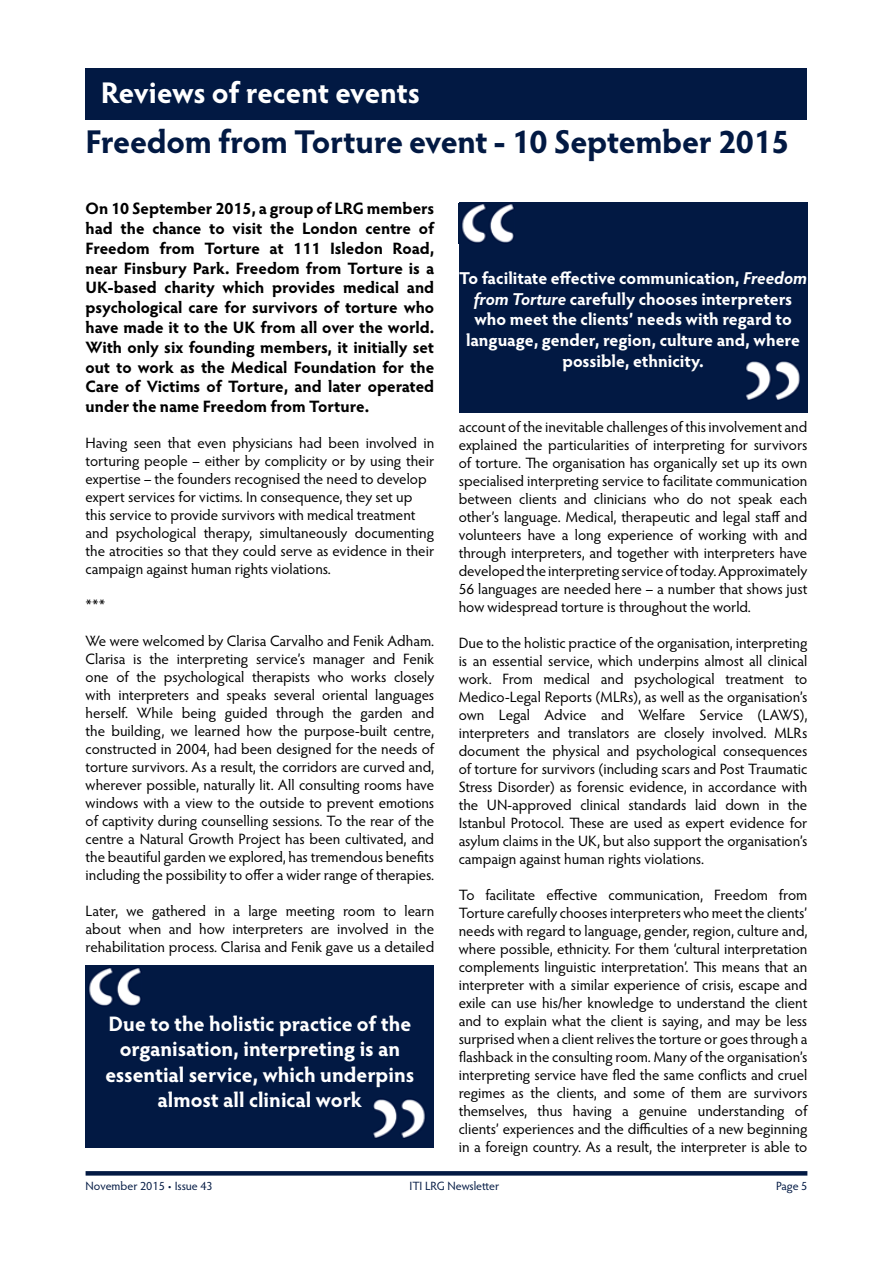
<style>
.page{position:relative;width:893px;height:1263px;background:#fff}
.page>*{position:absolute;margin:0;border:0;box-sizing:border-box;transform-origin:0 0}
.t1{font:700 33px "Hypatia Sans Pro";letter-spacing:-.01em;color:#021943}
.t2{font:700 30px "Hypatia Sans Pro";letter-spacing:-.01em;color:#fff}
.t3{font:700 21px/25.2px "Hypatia Sans Pro";letter-spacing:-.005em;color:#fff;text-align:center}
.t4{font:700 17.25px/20.7px "Hypatia Sans Pro";letter-spacing:-.005em;color:#fff;text-align:center}
.t5{font:700 16.5px/19.8px "Hypatia Sans Pro";color:#000;text-align:justify}
.t6{font:15px/18px "Hypatia Sans Pro";color:#000;text-align:justify}
.t7{font:12px "Hypatia Sans Pro";letter-spacing:-.005em;color:#021943}
.s1{font-style:italic}
</style>
<div class="page">
<div style="left:86px;top:68px;width:721px;height:51px;background:#021943"></div>
<div style="left:86px;top:965px;width:348px;height:182px;background:#021943"></div>
<img style="left:88px;top:967px;width:53px;height:40px">
<img style="left:373px;top:1099px;width:52px;height:39px">
<div style="left:459px;top:202px;width:348px;height:210px;background:#021943"></div>
<img style="left:462px;top:204px;width:52px;height:40px">
<img style="left:746px;top:361px;width:54px;height:39px">
<svg style="left:86px;top:1171px;width:721px;height:4px;background:#081f47"></svg>
<h2 class="t2" style="left:101px;top:71px;width:321px">Reviews of recent events</h2>
<h1 class="t1" style="left:86px;top:118px;width:705px">Freedom from Torture event - 10 September 2015</h1>
<p class="t5" style="left:86px;top:198px;width:350px">On 10 September 2015, a group of LRG members had the chance to visit the London centre of Freedom from Torture at 111 Isledon Road, near Finsbury Park. Freedom from Torture is a UK-based charity which provides medical and psychological care for survivors of torture who have made it to the UK from all over the world.<br>With only six founding members, it initially set out to work as the Medical Foundation for the Care of Victims of Torture, and later operated under the name Freedom from Torture.</p>
<p class="t6" style="left:86px;top:433px;width:350px;text-align:left">Having seen that even physicians had been involved in torturing people – either by complicity or by using their expertise – the founders recognised the need to develop expert services for victims. In consequence, they set up this service to provide survivors with medical treatment and psychological therapy, simultaneously documenting the atrocities so that they could serve as evidence in their campaign against human rights violations.</p>
<p class="t6" style="left:86px;top:595px;width:21px">***</p>
<p class="t6" style="left:86px;top:631px;width:350px">We were welcomed by Clarisa Carvalho and Fenik Adham.<br>Clarisa is the interpreting service’s manager and Fenik one of the psychological therapists who works closely with interpreters and speaks several oriental languages herself. While being guided through the garden and the building, we learned how the purpose-built centre, constructed in 2004, had been designed for the needs of torture survivors. As a result, the corridors are curved and, wherever possible, naturally lit. All consulting rooms have windows with a view to the outside to prevent emotions of captivity during counselling sessions. To the rear of the centre a Natural Growth Project has been cultivated, and the beautiful garden we explored, has tremendous benefits including the possibility to offer a wider range of therapies.</p>
<p class="t6" style="left:86px;top:901px;width:350px">Later, we gathered in a large meeting room to learn about when and how interpreters are involved in the rehabilitation process. Clarisa and Fenik gave us a detailed</p>
<h3 class="t3" style="left:105px;top:1010px;width:310px">Due to the holistic practice of the organisation, interpreting is an essential service, which underpins almost all clinical work</h3>
<p class="t4" style="left:459px;top:267px;width:350px">To facilitate effective communication, <span class="s1">Freedom from Torture</span> carefully chooses interpreters who meet the clients’ needs with regard to language, gender, region, culture and, where possible, ethnicity.</p>
<p class="t6" style="left:459px;top:417px;width:350px">account of the inevitable challenges of this involvement and explained the particularities of interpreting for survivors of torture. The organisation has organically set up its own specialised interpreting service to facilitate communication between clients and clinicians who do not speak each other’s language. Medical, therapeutic and legal staff and volunteers have a long experience of working with and through interpreters, and together with interpreters have developed the interpreting service of today. Approximately 56 languages are needed here – a number that shows just how widespread torture is throughout the world.</p>
<p class="t6" style="left:459px;top:633px;width:350px">Due to the holistic practice of the organisation, interpreting is an essential service, which underpins almost all clinical work. From medical and psychological treatment to Medico-Legal Reports (MLRs), as well as the organisation’s own Legal Advice and Welfare Service (LAWS), interpreters and translators are closely involved. MLRs document the physical and psychological consequences of torture for survivors (including scars and Post Traumatic Stress Disorder) as forensic evidence, in accordance with the UN-approved clinical standards laid down in the Istanbul Protocol. These are used as expert evidence for asylum claims in the UK, but also support the organisation’s campaign against human rights violations.</p>
<p class="t6" style="left:459px;top:885px;width:350px">To facilitate effective communication, Freedom from Torture carefully chooses interpreters who meet the clients’ needs with regard to language, gender, region, culture and, where possible, ethnicity. For them ‘cultural interpretation complements linguistic interpretation’. This means that an interpreter with a similar experience of crisis, escape and exile can use his/her knowledge to understand the client and to explain what the client is saying, and may be less surprised when a client relives the torture or goes through a flashback in the consulting room. Many of the organisation’s interpreting service have fled the same conflicts and cruel regimes as the clients, and some of them are survivors themselves, thus having a genuine understanding of clients’ experiences and the difficulties of a new beginning in a foreign country. As a result, the interpreter is able to</p>
<p class="t7" style="left:86px;top:1178px;width:129px">November 2015 • Issue 43</p>
<p class="t7" style="left:410px;top:1178px;width:91px">ITI LRG Newsletter</p>
<p class="t7" style="left:776px;top:1178px;width:33px">Page 5</p>
</div>
